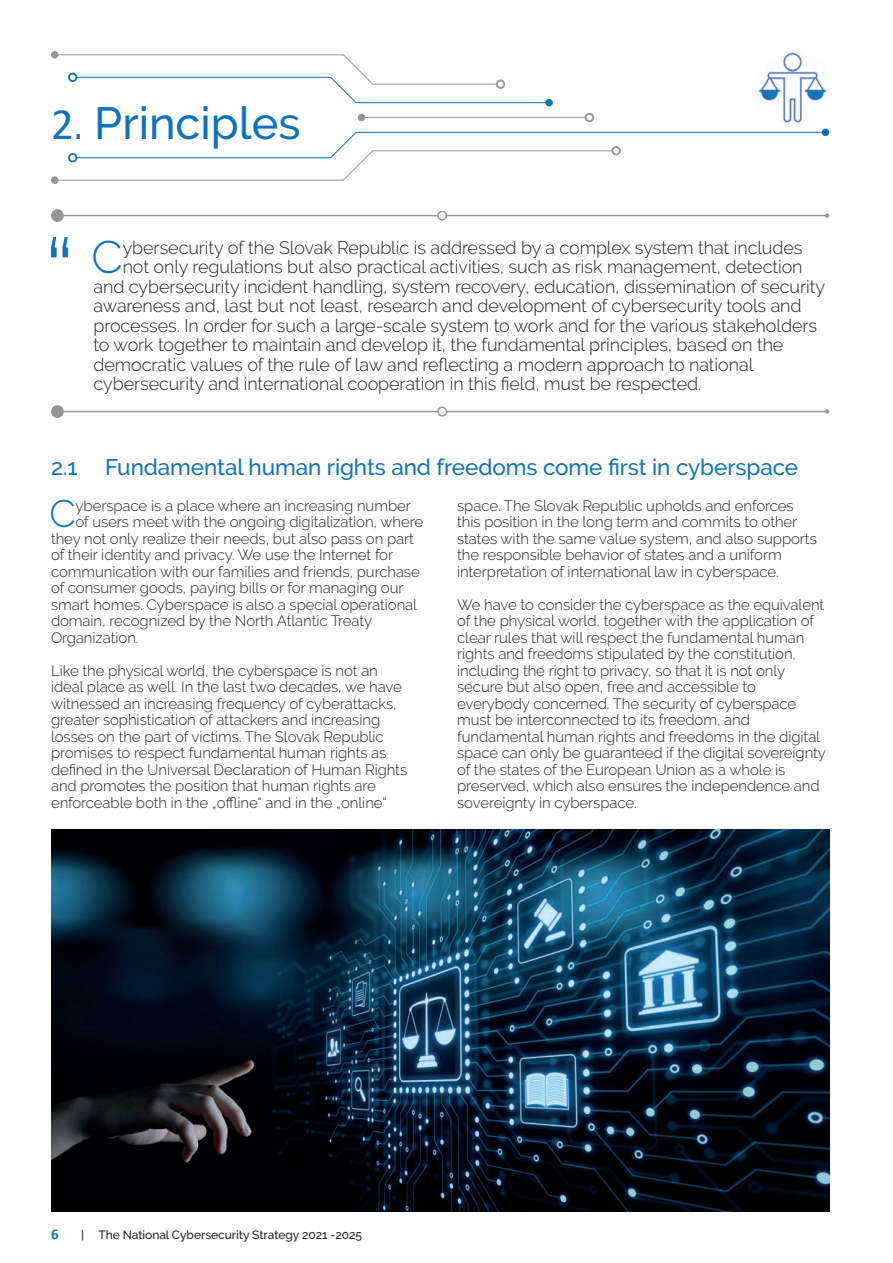
<style>
.page{position:relative;width:893px;height:1263px;background:#fff}
.page>*{position:absolute;margin:0;border:0;box-sizing:border-box;transform-origin:0 0}
.t1{font:300 45.45px "Raleway";color:#0f73bb}
.t2{font:500 45px "Raleway";color:#0f73bb}
.t3{font:300 38.25px "Raleway";color:#0f73bb}
.t4{font:500 22.5px "Raleway";letter-spacing:-.005em;color:#0f73bb}
.t5{font:300 18px "Raleway";letter-spacing:-.005em;color:#231f20}
.t6{font:300 15px/16.5px "Raleway";letter-spacing:-.005em;color:#231f20}
.t7{font:700 15px "Calibri";color:#0f73bb}
.t8{font:500 12px "Raleway";letter-spacing:-.005em;color:#231f20}
.s1{font-family:"Calibri";font-weight:400}
</style>
<div class="page">
<svg style="left:51px;top:237px;width:17px;height:20px"></svg>
<hr style="left:51px;top:215px;width:778px;height:1px;background:#939598">
<div style="left:51px;top:209px;width:13px;height:13px;background:#939598;border-radius:50%"></div>
<div style="left:438px;top:211px;width:8px;height:9px;background:#fff;border-radius:50%"></div>
<div style="left:437px;top:211px;width:10px;height:10px;border:2px solid #939598;border-radius:50%"></div>
<svg style="left:825px;top:213px;width:4px;height:5px"></svg>
<hr style="left:51px;top:411px;width:778px;height:1px;background:#939598">
<div style="left:51px;top:405px;width:13px;height:13px;background:#939598;border-radius:50%"></div>
<div style="left:438px;top:407px;width:8px;height:9px;background:#fff;border-radius:50%"></div>
<div style="left:437px;top:407px;width:10px;height:10px;border:2px solid #939598;border-radius:50%"></div>
<svg style="left:825px;top:409px;width:4px;height:5px"></svg>
<img style="left:51px;top:830px;width:778px;height:382px">
<img style="left:755px;top:51px;width:73px;height:72px">
<div style="left:545px;top:99px;width:8px;height:7px;background:#0f73bb;border-radius:50%"></div>
<div style="left:51px;top:176px;width:8px;height:8px;background:#939598;border-radius:50%"></div>
<svg style="left:59px;top:54px;width:489px;height:49px"></svg>
<div style="left:51px;top:51px;width:8px;height:8px;background:#939598;border-radius:50%"></div>
<div style="left:496px;top:80px;width:9px;height:9px;border:2px solid #939598;border-radius:50%"></div>
<svg style="left:54px;top:132px;width:772px;height:49px"></svg>
<div style="left:68px;top:153px;width:9px;height:9px;border:2px solid #0f73bb;border-radius:50%"></div>
<div style="left:822px;top:129px;width:7px;height:7px;background:#0f73bb;border-radius:50%"></div>
<hr style="left:362px;top:117px;width:224px;height:1px;background:#939598">
<div style="left:358px;top:114px;width:7px;height:7px;background:#939598;border-radius:50%"></div>
<div style="left:585px;top:113px;width:9px;height:9px;border:2px solid #939598;border-radius:50%"></div>
<h2 class="t2" style="left:51px;top:97px;width:251px"><span class="s1">2</span>. Principles</h2>
<h1 class="t1" style="left:92px;top:231px;width:33px">C</h1>
<p class="t5" style="left:123px;top:237px;width:681px">ybersecurity of the Slovak Republic is addressed by a complex system that includes</p>
<p class="t5" style="left:123px;top:256px;width:681px">not only regulations but also practical activities, such as risk management, detection</p>
<p class="t5" style="left:94px;top:276px;width:733px">and cybersecurity incident handling, system recovery, education, dissemination of security</p>
<p class="t5" style="left:94px;top:295px;width:710px">awareness and, last but not least, research and development of cybersecurity tools and</p>
<p class="t5" style="left:94px;top:315px;width:725px">processes. In order for such a large-scale system to work and for the various stakeholders</p>
<p class="t5" style="left:94px;top:334px;width:691px">to work together to maintain and develop it, the fundamental principles, based on the</p>
<p class="t5" style="left:94px;top:354px;width:661px">democratic values of the rule of law and reflecting a modern approach to national</p>
<p class="t5" style="left:94px;top:373px;width:609px">cybersecurity and international cooperation in this field, must be respected.</p>
<h3 class="t4" style="left:51px;top:454px;width:749px">2.1 Fundamental human rights and freedoms come first in cyberspace</h3>
<h3 class="t3" style="left:49px;top:491px;width:28px">C</h3>
<p class="t6" style="left:76px;top:497px;width:337px">yberspace is a place where an increasing number</p>
<p class="t6" style="left:76px;top:513px;width:349px">of users meet with the ongoing digitalization, where</p>
<p class="t6" style="left:51px;top:530px;width:364px">they not only realize their needs, but also pass on part</p>
<p class="t6" style="left:51px;top:546px;width:344px">of their identity and privacy. We use the Internet for</p>
<p class="t6" style="left:51px;top:563px;width:370px">communication with our families and friends, purchase</p>
<p class="t6" style="left:51px;top:579px;width:354px">of consumer goods, paying bills or for managing our</p>
<p class="t6" style="left:51px;top:596px;width:368px">smart homes. Cyberspace is also a special operational</p>
<p class="t6" style="left:51px;top:612px;width:323px">domain, recognized by the North Atlantic Treaty</p>
<p class="t6" style="left:51px;top:629px;width:89px">Organization.</p>
<p class="t6" style="left:51px;top:662px;width:358px">Like the physical world, the cyberspace is not an ideal place as well. In the last two decades, we have witnessed an increasing frequency of cyberattacks, greater sophistication of attackers and increasing losses on the part of victims. The Slovak Republic promises to respect fundamental human rights as defined in the Universal Declaration of Human Rights and promotes the position that human rights are enforceable both in the „offline“ and in the „online“</p>
<p class="t6" style="left:457px;top:497px;width:361px">space. The Slovak Republic upholds and enforces this position in the long term and commits to other states with the same value system, and also supports the responsible behavior of states and a uniform interpretation of international law in cyberspace.</p>
<p class="t6" style="left:457px;top:596px;width:370px">We have to consider the cyberspace as the equivalent of the physical world, together with the application of clear rules that will respect the fundamental human rights and freedoms stipulated by the constitution, including the right to privacy, so that it is not only secure but also open, free and accessible to everybody concerned. The security of cyberspace must be interconnected to its freedom, and fundamental human rights and freedoms in the digital space can only be guaranteed if the digital sovereignty of the states of the European Union as a whole is preserved, which also ensures the independence and sovereignty in cyberspace.</p>
<p class="t7" style="left:51px;top:1223px;width:9px">6</p>
<p class="t8" style="left:81px;top:1228px;width:282px">| The National Cybersecurity Strategy 2021 -2025</p>
</div>
